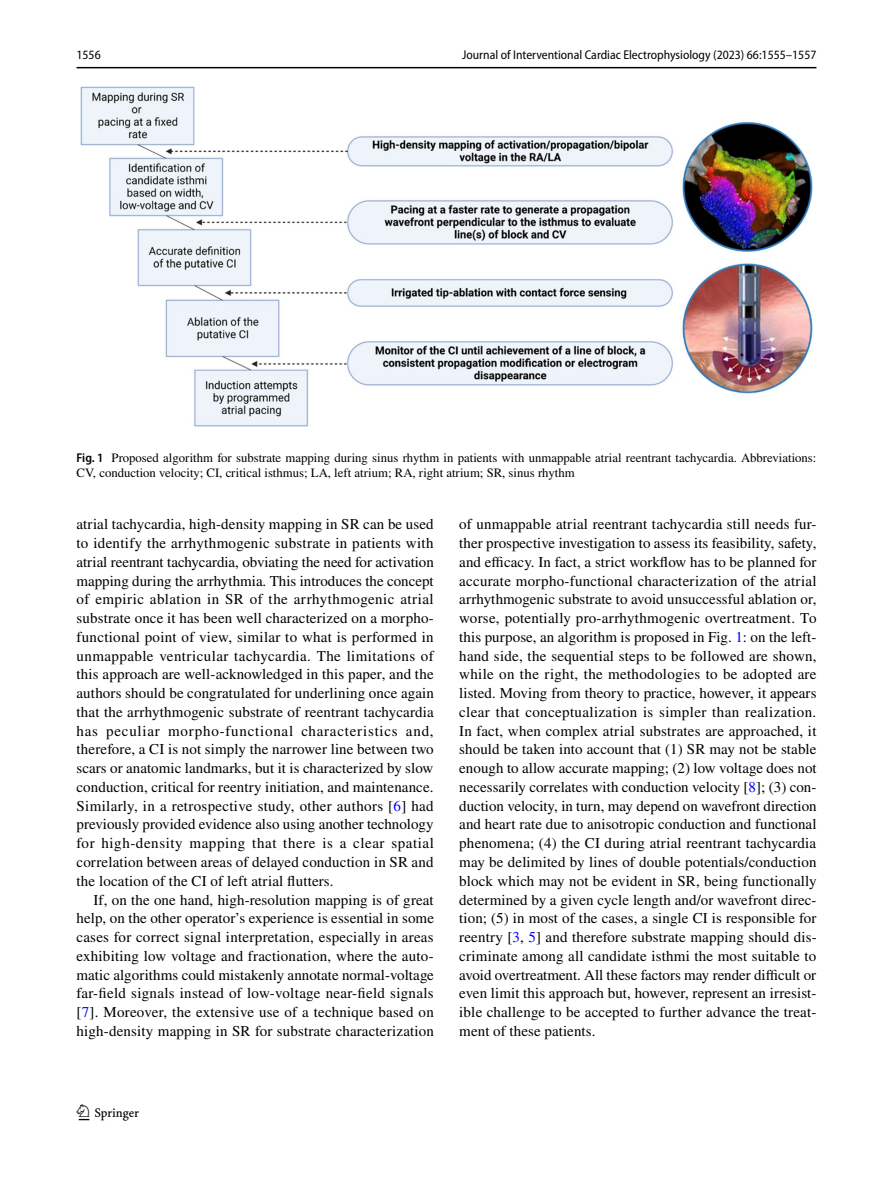
<style>
.page{position:relative;width:893px;height:1187px;background:#fff}
.page>*{position:absolute;margin:0;border:0;box-sizing:border-box;transform-origin:0 0}
.t1{font:22.5px "Springnew Regular 2";color:#000}
.t2{font:15px/18.8px "STIX";letter-spacing:.01em;color:#000;text-align:justify}
.t3{font:12.75px/15px "STIX";color:#000}
.t4{font:semi-condensed 12.75px "Myriad Pro";color:#000}
.s1{font-family:"Myriad Pro";font-weight:600;font-stretch:semi-condensed}
.s2{color:#00f}
</style>
<div class="page">
<hr style="left:77px;top:67px;width:739px;height:1px;background:#000">
<img style="left:81px;top:87px;width:731px;height:340px">
<p class="t4" style="left:77px;top:48px;width:26px">1556</p>
<p class="t4" style="left:462px;top:48px;width:356px">Journal of Interventional Cardiac Electrophysiology (2023) 66:1555–1557</p>
<p class="t3" style="left:77px;top:451px;width:741px"><span class="s1">Fig. 1</span> Proposed algorithm for substrate mapping during sinus rhythm in patients with unmappable atrial reentrant tachycardia. Abbreviations:<br>CV, conduction velocity; CI, critical isthmus; LA, left atrium; RA, right atrium; SR, sinus rhythm</p>
<p class="t2" style="left:77px;top:516px;width:359px">atrial tachycardia, high-density mapping in SR can be used to identify the arrhythmogenic substrate in patients with atrial reentrant tachycardia, obviating the need for activation mapping during the arrhythmia. This introduces the concept of empiric ablation in SR of the arrhythmogenic atrial substrate once it has been well characterized on a morpho&shy;functional point of view, similar to what is performed in unmappable ventricular tachycardia. The limitations of this approach are well-acknowledged in this paper, and the authors should be congratulated for underlining once again that the arrhythmogenic substrate of reentrant tachycardia has peculiar morpho-functional characteristics and, therefore, a CI is not simply the narrower line between two scars or anatomic landmarks, but it is characterized by slow conduction, critical for reentry initiation, and maintenance.<br>Similarly, in a retrospective study, other authors [<span class="s2">6</span>] had previously provided evidence also using another technology for high-density mapping that there is a clear spatial correlation between areas of delayed conduction in SR and the location of the CI of left atrial flutters.</p>
<p class="t2" style="left:77px;top:891px;width:359px;text-indent:17px">If, on the one hand, high-resolution mapping is of great help, on the other operator’s experience is essential in some cases for correct signal interpretation, especially in areas exhibiting low voltage and fractionation, where the auto&shy;matic algorithms could mistakenly annotate normal-voltage far-field signals instead of low-voltage near-field signals [<span class="s2">7</span>]. Moreover, the extensive use of a technique based on high-density mapping in SR for substrate characterization</p>
<p class="t2" style="left:459px;top:516px;width:359px">of unmappable atrial reentrant tachycardia still needs fur&shy;ther prospective investigation to assess its feasibility, safety, and efficacy. In fact, a strict workflow has to be planned for accurate morpho-functional characterization of the atrial arrhythmogenic substrate to avoid unsuccessful ablation or, worse, potentially pro-arrhythmogenic overtreatment. To this purpose, an algorithm is proposed in Fig. <span class="s2">1</span>: on the left&shy;hand side, the sequential steps to be followed are shown, while on the right, the methodologies to be adopted are listed. Moving from theory to practice, however, it appears clear that conceptualization is simpler than realization.<br>In fact, when complex atrial substrates are approached, it should be taken into account that (1) SR may not be stable enough to allow accurate mapping; (2) low voltage does not necessarily correlates with conduction velocity [<span class="s2">8</span>]; (3) con&shy;duction velocity, in turn, may depend on wavefront direction and heart rate due to anisotropic conduction and functional phenomena; (4) the CI during atrial reentrant tachycardia may be delimited by lines of double potentials/conduction block which may not be evident in SR, being functionally determined by a given cycle length and/or wavefront direc&shy;tion; (5) in most of the cases, a single CI is responsible for reentry [<span class="s2">3</span>, <span class="s2">5</span>] and therefore substrate mapping should dis&shy;criminate among all candidate isthmi the most suitable to avoid overtreatment. All these factors may render difficult or even limit this approach but, however, represent an irresist&shy;ible challenge to be accepted to further advance the treat&shy;ment of these patients.</p>
<h1 class="t1" style="left:79px;top:1104px;width:62px">1 3</h1>
</div>
